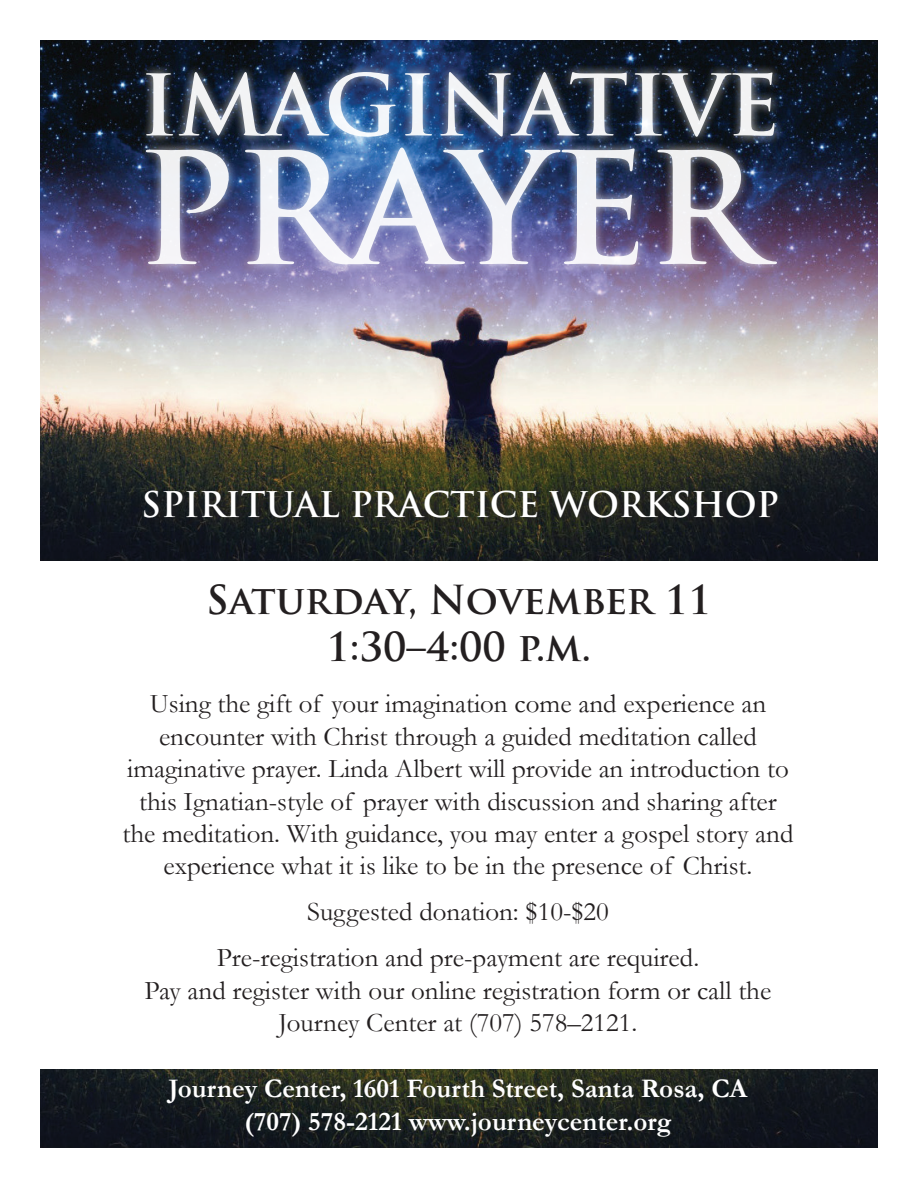
<style>
.page{position:relative;width:918px;height:1188px;background:#fff}
.page>*{position:absolute;margin:0;border:0;box-sizing:border-box;transform-origin:0 0}
.t1{font:700 151.5px "Trajan Pro";color:#fff}
.t2{font:700 82.5px "Trajan Pro";color:#fff}
.t3{font:700 39px/46.8px "Trajan Pro";color:#231f20;text-align:center}
.t4{font:700 34.5px "Trajan Pro";color:#fff}
.t5{font:27px/32.4px "Garamond";color:#231f20;text-align:center}
.t6{font:700 27px/32.4px "Garamond";color:#fff;text-align:center}
</style>
<div class="page">
<img style="left:40px;top:1069px;width:838px;height:79px">
<img style="left:40px;top:40px;width:838px;height:521px">
<div style="left:137px;top:139px;width:649px;height:136px;background:#fff;opacity:.75"></div>
<div style="left:138px;top:63px;width:646px;height:83px;background:#fff;opacity:.75"></div>
<svg style="left:141px;top:487px;width:649px;height:43px;background:#22251f"></svg>
<h2 class="t2" style="left:140px;top:54px;width:642px">IMAGINATIVE</h2>
<h1 class="t1" style="left:136px;top:115px;width:627px">PRAYER</h1>
<p class="t4" style="left:141px;top:483px;width:639px">SPIRITUAL PRACTICE WORKSHOP</p>
<h3 class="t3" style="left:206px;top:577px;width:507px">Saturday, November 11<br>1:30–4:00 p.m.</h3>
<p class="t5" style="left:122px;top:687px;width:673px">Using the gift of your imagination come and experience an encounter with Christ through a guided meditation called imaginative prayer. Linda Albert will provide an introduction to this Ignatian-style of prayer with discussion and sharing after the meditation. With guidance, you may enter a gospel story and experience what it is like to be in the presence of Christ.</p>
<p class="t5" style="left:217px;top:889px;width:484px;line-height:45.9px">Suggested donation: $10-$20<br>Pre-registration and pre-payment are required.</p>
<p class="t5" style="left:145px;top:974px;width:628px">Pay and register with our online registration form or call the<br>Journey Center at (707) 578–2121.</p>
<p class="t6" style="left:169px;top:1072px;width:580px">Journey Center, 1601 Fourth Street, Santa Rosa, CA (707) 578-2121 www.journeycenter.org</p>
</div>
